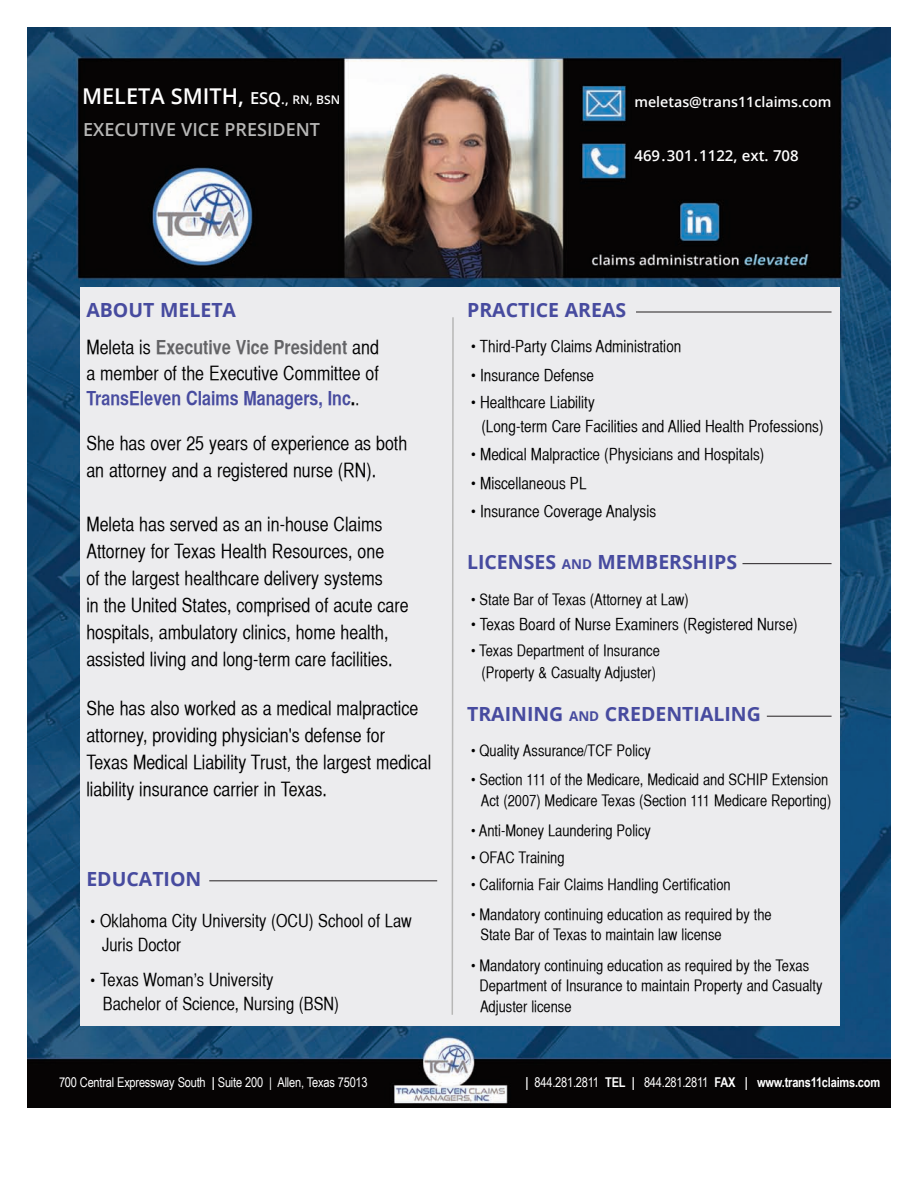
<style>
.page{position:relative;width:918px;height:1188px;background:#fff}
.page>*{position:absolute;margin:0;border:0;box-sizing:border-box;transform-origin:0 0}
.t1{font:600 21.75px "Open Sans";color:#fff}
.t2{font:19.5px/27px "Helvetica CY";color:#000}
.t3{font:700 19.5px "Open Sans";color:#474b9f}
.t4{font:18px/24px "Helvetica CY";color:#000}
.t5{font:600 18px "Open Sans";color:#b7b7b6}
.t6{font:16.5px/24px "Helvetica CY";color:#000}
.t7{font:15.75px/21px "Helvetica CY";color:#000}
.t8{font:600 15px "Open Sans";color:#fff}
.t9{font:600 14.25px "Open Sans";color:#fff}
.t10{font:700 13.5px "Arial Narrow";letter-spacing:-.015em;color:#fff}
.t11{font:13.5px "Arial Narrow";letter-spacing:-.015em;color:#fff}
.s1{font-size:16.5px}
.s2{font-size:13.5px}
.s3{font-size:12px}
.s4{font-weight:700;color:#636366}
.s5{font-weight:700;color:#474b9f}
.s6{font-weight:700}
.s7{font-weight:400}
</style>
<div class="page">
<img style="left:27px;top:27px;width:864px;height:1080px">
<div style="left:80px;top:287px;width:760px;height:739px;background:#ececee"></div>
<hr style="left:209px;top:880px;width:228px;height:1px;background:#231f20">
<svg style="left:451px;top:317px;width:3px;height:698px"></svg>
<hr style="left:636px;top:312px;width:196px;height:1px;background:#231f20">
<hr style="left:742px;top:563px;width:90px;height:1px;background:#231f20">
<hr style="left:767px;top:716px;width:65px;height:1px;background:#231f20">
<p class="t1" style="left:82px;top:82px;width:259px">MELETA SMITH, <span class="s1">ESQ</span><span class="s2">.,</span> <span class="s3">RN, BSN</span></p>
<p class="t5" style="left:83px;top:117px;width:238px">EXECUTIVE VICE PRESIDENT</p>
<p class="t9" style="left:634px;top:92px;width:199px">meletas@trans11claims.com</p>
<p class="t8" style="left:634px;top:146px;width:166px">469.301.1122, ext. 708</p>
<p class="t3" style="left:86px;top:296px;width:151px">ABOUT MELETA</p>
<p class="t2" style="left:86px;top:335px;width:294px;line-height:25.5px;text-align:justify">Meleta is <span class="s4">Executive Vice President</span> and a member of the Executive Committee of <span class="s5">TransEleven Claims Managers, Inc</span><span class="s6">.</span><span class="s1">.</span></p>
<p class="t2" style="left:86px;top:430px;width:322px">She has over 25 years of experience as both an attorney and a registered nurse (RN).</p>
<p class="t2" style="left:86px;top:511px;width:324px">Meleta has served as an in-house Claims Attorney for Texas Health Resources, one<br>of the largest healthcare delivery systems<br>in the United States, comprised of acute care hospitals, ambulatory clinics, home health, assisted living and long-term care facilities.</p>
<p class="t2" style="left:86px;top:694px;width:346px">She has also worked as a medical malpractice attorney, providing physician's defense for Texas Medical Liability Trust, the largest medical liability insurance carrier in Texas.</p>
<p class="t3" style="left:86px;top:865px;width:117px">EDUCATION</p>
<p class="t4" style="left:102px;top:909px;width:311px;text-indent:-11px"><span class="s1">•</span> Oklahoma City University (OCU) School of Law<br>Juris Doctor</p>
<p class="t4" style="left:103px;top:967px;width:238px;text-indent:-12px"><span class="s1">•</span> Texas Woman’s University<br>Bachelor of Science, Nursing (BSN)</p>
<p class="t3" style="left:467px;top:296px;width:161px">PRACTICE AREAS</p>
<p class="t6" style="left:471px;top:334px;width:212px">• Third-Party Claims Administration</p>
<p class="t6" style="left:471px;top:363px;width:124px">• Insurance Defense</p>
<p class="t6" style="left:481px;top:390px;width:344px;text-indent:-10px">• Healthcare Liability<br>(Long-term Care Facilities and Allied Health Professions)</p>
<p class="t6" style="left:471px;top:442px;width:295px">• Medical Malpractice (Physicians and Hospitals)</p>
<p class="t6" style="left:471px;top:471px;width:117px">• Miscellaneous PL</p>
<p class="t6" style="left:471px;top:499px;width:186px">• Insurance Coverage Analysis</p>
<p class="t3" style="left:467px;top:548px;width:272px">LICENSES <span class="s2">AND</span> MEMBERSHIPS</p>
<p class="t7" style="left:471px;top:589px;width:219px">• State Bar of Texas (Attorney at Law)</p>
<p class="t6" style="left:471px;top:612px;width:328px">• Texas Board of Nurse Examiners (Registered Nurse)</p>
<p class="t7" style="left:471px;top:639px;width:190px;line-height:22.5px;text-align:center">• Texas Department of Insurance (Property &amp; Casualty Adjuster)</p>
<p class="t3" style="left:467px;top:700px;width:295px">TRAINING <span class="s2">AND</span> CREDENTIALING</p>
<p class="t7" style="left:471px;top:740px;width:182px">• Quality Assurance/TCF Policy</p>
<p class="t7" style="left:471px;top:768px;width:362px;text-align:right">• Section 111 of the Medicare, Medicaid and SCHIP Extension<br>Act (2007) Medicare Texas (Section 111 Medicare Reporting)</p>
<p class="t7" style="left:471px;top:819px;width:182px">• Anti-Money Laundering Policy</p>
<p class="t7" style="left:471px;top:846px;width:95px">• OFAC Training</p>
<p class="t7" style="left:471px;top:873px;width:261px">• California Fair Claims Handling Certification</p>
<p class="t7" style="left:480px;top:903px;width:293px;text-indent:-9px">• Mandatory continuing education as required by the<br>State Bar of Texas to maintain law license</p>
<p class="t7" style="left:480px;top:954px;width:344px;text-indent:-9px">• Mandatory continuing education as required by the Texas<br>Department of Insurance to maintain Property and Casualty<br>Adjuster license</p>
<p class="t11" style="left:59px;top:1073px;width:310px">700 Central Expressway South <span class="s6">|</span> Suite 200 | Allen, Texas 75013</p>
<p class="t10" style="left:525px;top:1072px;width:356px">| <span class="s7">844.281.2811</span> TEL | <span class="s7">844.281.2811</span> FAX | www.trans11claims.com</p>
</div>
